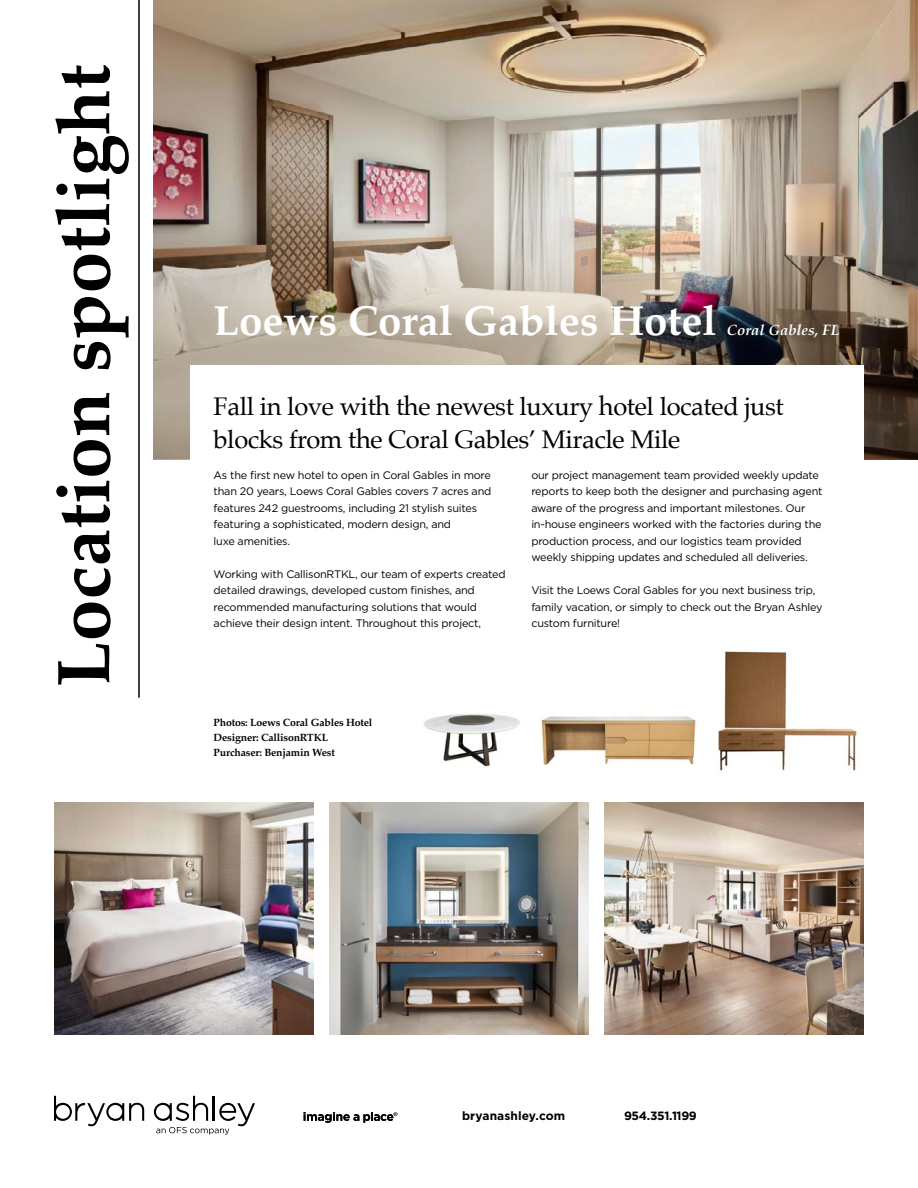
<style>
.page{position:relative;width:918px;height:1188px;background:#fff}
.page>*{position:absolute;margin:0;border:0;box-sizing:border-box;transform-origin:0 0}
.t1{font:700 75px "Palatino";color:#000}
.t2{font:700 42px "Palatino";color:#fff}
.t3{font:25.5px/33px "Palatino";letter-spacing:-.015em;color:#000}
.t4{font:italic 700 15px "Palatino";color:#fff}
.t5{font:700 12px "Gotham";letter-spacing:-.01em;color:#000}
.t6{font:700 12px "Gotham";letter-spacing:-.035em;color:#000}
.t7{font:10.8px/16.5px "Gotham";letter-spacing:-.02em;color:#000}
.t8{font:700 10.5px/15px "Palatino";letter-spacing:-.015em;color:#000}
</style>
<div class="page">
<svg style="left:54px;top:1096px;width:90px;height:30px"></svg>
<svg style="left:154px;top:1096px;width:101px;height:39px"></svg>
<svg style="left:304px;top:1112px;width:93px;height:11px"></svg>
<img style="left:153px;top:0;width:765px;height:459px">
<hr style="left:138px;top:0;width:2px;height:698px;background:#000">
<div style="left:190px;top:365px;width:674px;height:125px;background:#fff"></div>
<img style="left:329px;top:802px;width:260px;height:233px">
<img style="left:605px;top:802px;width:259px;height:233px">
<img style="left:54px;top:802px;width:259px;height:232px">
<img style="left:717px;top:650px;width:141px;height:121px">
<img style="left:424px;top:713px;width:96px;height:54px">
<img style="left:541px;top:716px;width:156px;height:49px">
<h1 class="t1" style="left:20px;top:687px;width:624px;rotate:-90deg">Location spotlight</h1>
<h2 class="t2" style="left:214px;top:285px;width:504px">Loews Coral Gables Hotel</h2>
<h3 class="t4" style="left:727px;top:317px;width:114px">Coral Gables, FL</h3>
<h3 class="t3" style="left:214px;top:390px;width:572px">Fall in love with the newest luxury hotel located just blocks from the Coral Gables’ Miracle Mile</h3>
<p class="t7" style="left:214px;top:466px;width:279px">As the first new hotel to open in Coral Gables in more than 20 years, Loews Coral Gables covers 7 acres and features 242 guestrooms, including 21 stylish suites featuring a sophisticated, modern design, and<br>luxe amenities.</p>
<p class="t7" style="left:214px;top:565px;width:294px">Working with CallisonRTKL, our team of experts created detailed drawings, developed custom finishes, and recommended manufacturing solutions that would achieve their design intent. Throughout this project,</p>
<p class="t7" style="left:531px;top:466px;width:293px">our project management team provided weekly update reports to keep both the designer and purchasing agent aware of the progress and important milestones. Our in-house engineers worked with the factories during the production process, and our logistics team provided weekly shipping updates and scheduled all deliveries.</p>
<p class="t7" style="left:531px;top:582px;width:293px">Visit the Loews Coral Gables for you next business trip, family vacation, or simply to check out the Bryan Ashley custom furniture!</p>
<p class="t8" style="left:214px;top:715px;width:160px">Photos: Loews Coral Gables Hotel<br>Designer: CallisonRTKL<br>Purchaser: Benjamin West</p>
<p class="t5" style="left:462px;top:1108px;width:105px">bryanashley.com</p>
<p class="t6" style="left:624px;top:1108px;width:74px">954.351.1199</p>
</div>
